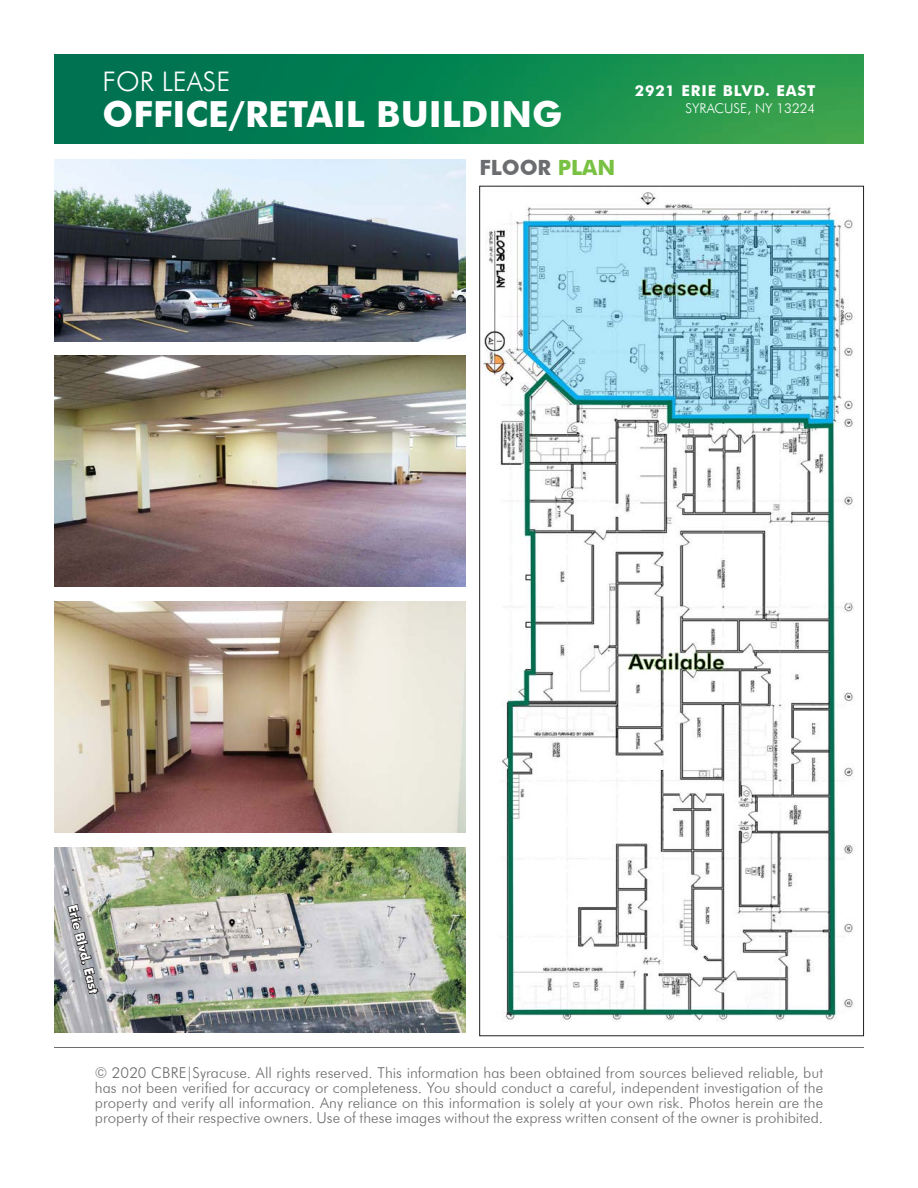
<style>
.page{position:relative;width:918px;height:1188px;background:#fff}
.page>*{position:absolute;margin:0;border:0;box-sizing:border-box;transform-origin:0 0}
.t1{font:700 36px "Futura BT";color:#fff}
.t2{font:300 27px "Futura BT";color:#fff}
.Heading{font:700 21px "Futura BT";color:#6c6d70}
.t3{font:300 15px/15px "Futura BT";letter-spacing:.005em;color:#6c6d70;text-align:justify}
.t4{font:700 15px "Futura BT";letter-spacing:.06em;color:#fff}
.t5{font:300 13.5px "Futura BT";color:#fff}
.t6{font:700 12.75px "Futura BT";color:#fff}
.s1{color:#79c142}
</style>
<div class="page">
<img style="left:54px;top:54px;width:810px;height:90px">
<img style="left:482px;top:192px;width:372px;height:830px">
<hr style="left:54px;top:1047px;width:810px;height:1px;background:#6c6d70">
<img style="left:54px;top:847px;width:411px;height:186px">
<img style="left:54px;top:160px;width:411px;height:182px">
<img style="left:55px;top:601px;width:410px;height:231px">
<img style="left:54px;top:355px;width:411px;height:232px">
<svg style="left:66px;top:903px;width:33px;height:92px;background:#9a9a9b"></svg>
<p class="t2" style="left:103px;top:65px;width:129px">FOR LEASE</p>
<p class="t1" style="left:103px;top:92px;width:461px">OFFICE/RETAIL BUILDING</p>
<p class="Heading" style="left:479px;top:155px;width:137px">FLOOR <span class="s1">PLAN</span></p>
<p class="t4" style="left:635px;top:82px;width:182px">2921 ERIE BLVD. EAST</p>
<p class="t5" style="left:685px;top:100px;width:131px">SYRACUSE, NY 13224</p>
<p class="t6" style="left:80px;top:903px;width:93px;rotate:76deg">Erie Blvd. East</p>
<p class="t3" style="left:95px;top:1065px;width:730px">© 2020 CBRE|Syracuse. All rights reserved. This information has been obtained from sources believed reliable, but has not been verified for accuracy or completeness. You should conduct a careful, independent investigation of the property and verify all information. Any reliance on this information is solely at your own risk. Photos herein are the property of their respective owners. Use of these images without the express written consent of the owner is prohibited.</p>
</div>
